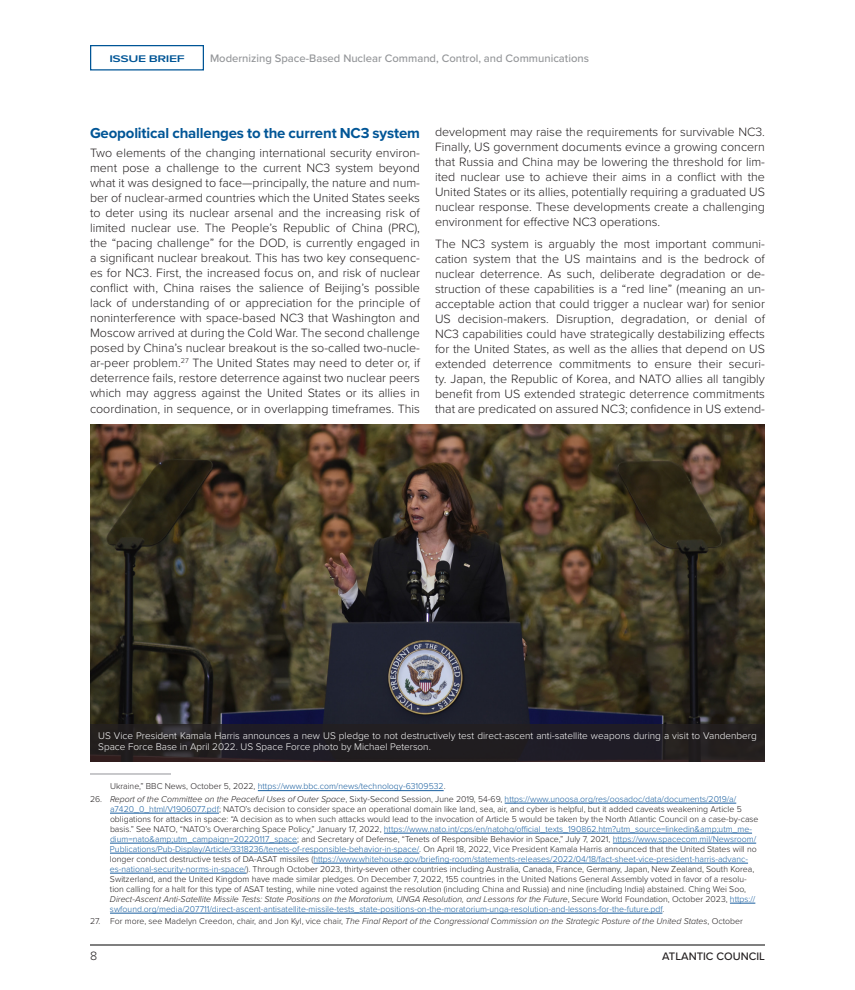
<style>
.page{position:relative;width:855px;height:990px;background:#fff}
.page>*{position:absolute;margin:0;border:0;box-sizing:border-box;transform-origin:0 0}
.subhead1{font:700 15px "Proxima Nova";letter-spacing:-.01em;color:#005596}
.Body_Copy_-_normal{font:300 12.5px/15px "Proxima Nova";color:#231f20;text-align:justify}
.t1{font:500 11.25px "Proxima Nova";color:#939598}
.t2{font:500 11.25px "Proxima Nova";color:#231f20}
.Body_Copy_-_normal-2{font:300 10px/11.9px "Proxima Nova";color:#fff}
.t3{font:600 10px "Proxima Nova";letter-spacing:-.03em;color:#005596;scale:1.4 1}
.t4{font:300 8.75px/10px "Proxima Nova";color:#231f20}
.t5{font:italic 300 8.75px "Proxima Nova";color:#231f20}
.t6{font:300 8.75px "Proxima Nova";color:#175d9e}
.s1{color:#231f20}
.s2{font-style:italic}
.s3{color:#175d9e}
.s4{font-style:normal}
</style>
<div class="page">
<hr style="left:90px;top:945px;width:675px;height:1px;background:#000">
<div style="left:90px;top:45px;width:114px;height:26px;border:1px solid #005596"></div>
<hr style="left:90px;top:773px;width:81px;height:2px;background:#a8a9ad">
<hr style="left:258px;top:790px;width:186px;height:1px;background:#175d9e">
<hr style="left:505px;top:803px;width:231px;height:1px;background:#175d9e">
<hr style="left:110px;top:813px;width:109px;height:1px;background:#175d9e">
<hr style="left:384px;top:833px;width:368px;height:1px;background:#175d9e">
<hr style="left:110px;top:843px;width:187px;height:1px;background:#175d9e">
<hr style="left:613px;top:843px;width:143px;height:1px;background:#175d9e">
<hr style="left:110px;top:853px;width:309px;height:1px;background:#175d9e">
<hr style="left:313px;top:863px;width:435px;height:1px;background:#175d9e">
<hr style="left:110px;top:873px;width:136px;height:1px;background:#175d9e">
<svg style="left:730px;top:903px;width:25px;height:1px"></svg>
<hr style="left:110px;top:913px;width:552px;height:1px;background:#175d9e">
<img style="left:90px;top:424px;width:675px;height:300px">
<div style="left:90px;top:724px;width:675px;height:37px;background:#231f20"></div>
<p class="t3" style="left:109px;top:51px;width:55px">ISSUE BRIEF</p>
<p class="t1" style="left:210px;top:50px;width:380px">Modernizing Space-Based Nuclear Command, Control, and Communications</p>
<p class="subhead1" style="left:90px;top:122px;width:332px">Geopolitical challenges to the current NC3 system</p>
<p class="Body_Copy_-_normal" style="left:90px;top:144px;width:332px">Two elements of the changing international security environ&shy;ment pose a challenge to the current NC3 system beyond what it was designed to face—principally, the nature and num&shy;ber of nuclear-armed countries which the United States seeks to deter using its nuclear arsenal and the increasing risk of limited nuclear use. The People’s Republic of China (PRC), the “pacing challenge” for the DOD, is currently engaged in a significant nuclear breakout. This has two key consequenc&shy;es for NC3. First, the increased focus on, and risk of nuclear conflict with, China raises the salience of Beijing’s possible lack of understanding of or appreciation for the principle of noninterference with space-based NC3 that Washington and Moscow arrived at during the Cold War. The second challenge posed by China’s nuclear breakout is the so-called two-nucle&shy;ar-peer problem.<sup>27</sup> The United States may need to deter or, if deterrence fails, restore deterrence against two nuclear peers which may aggress against the United States or its allies in coordination, in sequence, or in overlapping timeframes. This</p>
<p class="Body_Copy_-_normal" style="left:435px;top:124px;width:332px">development may raise the requirements for survivable NC3.<br>Finally, US government documents evince a growing concern that Russia and China may be lowering the threshold for lim&shy;ited nuclear use to achieve their aims in a conflict with the United States or its allies, potentially requiring a graduated US nuclear response. These developments create a challenging environment for effective NC3 operations.</p>
<p class="Body_Copy_-_normal" style="left:435px;top:236px;width:332px">The NC3 system is arguably the most important communi&shy;cation system that the US maintains and is the bedrock of nuclear deterrence. As such, deliberate degradation or de&shy;struction of these capabilities is a “red line” (meaning an un&shy;acceptable action that could trigger a nuclear war) for senior US decision-makers. Disruption, degradation, or denial of NC3 capabilities could have strategically destabilizing effects for the United States, as well as the allies that depend on US extended deterrence commitments to ensure their securi&shy;ty. Japan, the Republic of Korea, and NATO allies all tangibly benefit from US extended strategic deterrence commitments that are predicated on assured NC3; confidence in US extend-</p>
<p class="Body_Copy_-_normal-2" style="left:98px;top:729px;width:660px">US Vice President Kamala Harris announces a new US pledge to not destructively test direct-ascent anti-satellite weapons during a visit to Vandenberg<br>Space Force Base in April 2022. US Space Force photo by Michael Peterson.</p>
<p class="t6" style="left:110px;top:780px;width:337px"><span class="s1">Ukraine,” BBC News, October 5, 2022,</span> https://www.bbc.com/news/technology-63109532<span class="s1">.</span></p>
<p class="t4" style="left:110px;top:793px;width:650px;text-indent:-20px">26. <span class="s2">Report of the Committee on the Peaceful Uses of Outer Space</span>, Sixty-Second Session, June 2019, 54-69, <span class="s3">https://www.unoosa.org/res/oosadoc/data/documents/2019/a/ a7420_0_html/V1906077.pdf</span>; NATO’s decision to consider space an operational domain like land, sea, air, and cyber is helpful, but it added caveats weakening Article 5 obligations for attacks in space: “A decision as to when such attacks would lead to the invocation of Article 5 would be taken by the North Atlantic Council on a case-by-case basis.” See NATO, “NATO’s Overarching Space Policy,” January 17, 2022, <span class="s3">https://www.nato.int/cps/en/natohq/official_texts_190862.htm?utm_source=linkedin&amp;amp;utm_me&shy;dium=nato&amp;amp;utm_campaign=20220117_space</span>; and Secretary of Defense, “Tenets of Responsible Behavior in Space,” July 7, 2021, <span class="s3">https://www.spacecom.mil/Newsroom/ Publications/Pub-Display/Article/3318236/tenets-of-responsible-behavior-in-space/</span>. On April 18, 2022, Vice President Kamala Harris announced that the United States will no longer conduct destructive tests of DA-ASAT missiles (<span class="s3">https://www.whitehouse.gov/briefing-room/statements-releases/2022/04/18/fact-sheet-vice-president-harris-advanc&shy;es-national-security-norms-in-space/</span>). Through October 2023, thirty-seven other countries including Australia, Canada, France, Germany, Japan, New Zealand, South Korea, Switzerland, and the United Kingdom have made similar pledges. On December 7, 2022, 155 countries in the United Nations General Assembly voted in favor of a resolu&shy;tion calling for a halt for this type of ASAT testing, while nine voted against the resolution (including China and Russia) and nine (including India) abstained. Ching Wei Soo, <span class="s2">Direct-Ascent Anti-Satellite Missile Tests: State Positions on the Moratorium, UNGA Resolution, and Lessons for the Future</span>, Secure World Foundation, October 2023, <span class="s3">https:// swfound.org/media/207711/direct-ascent-antisatellite-missile-tests_state-positions-on-the-moratorium-unga-resolution-and-lessons-for-the-future.pdf</span>.</p>
<p class="t5" style="left:90px;top:915px;width:654px"><span class="s4">27. For more, see Madelyn Creedon, chair, and Jon Kyl, vice chair,</span> The Final Report of the Congressional Commission on the Strategic Posture of the United States<span class="s4">, October</span></p>
<p class="Body_Copy_-_normal" style="left:90px;top:948px;width:9px">8</p>
<p class="t2" style="left:662px;top:948px;width:104px">ATLANTIC COUNCIL</p>
</div>
